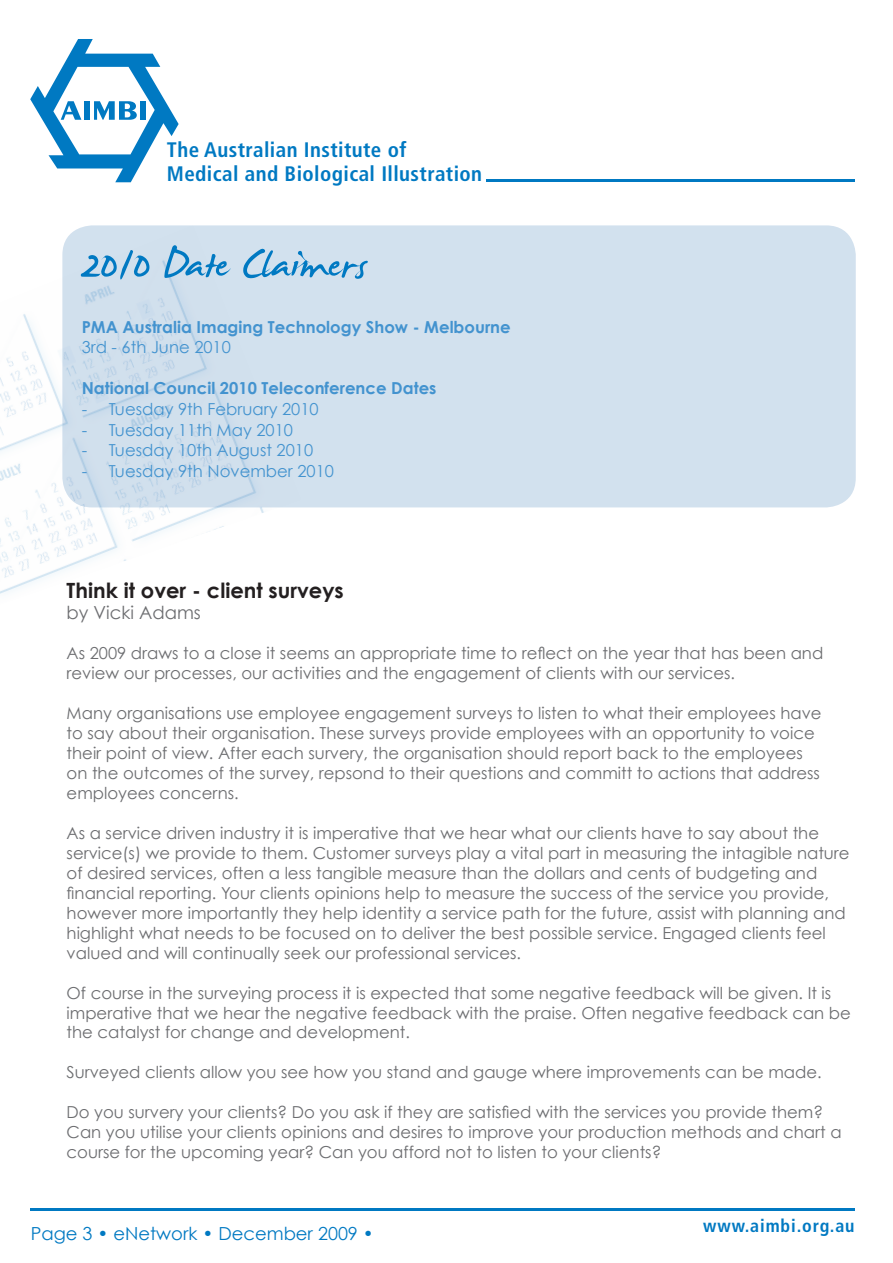
<style>
.page{position:relative;width:893px;height:1263px;background:#fff}
.page>*{position:absolute;margin:0;border:0;box-sizing:border-box;transform-origin:0 0}
.t1{font:66px "James Fajardo";color:#0079c2}
.t2{font:700 condensed 21px/24px "Frutiger";letter-spacing:.02em;color:#0079c2}
.t3{font:700 21px "Century Gothic";color:#231f20}
.t4{font:18px "Century Gothic";color:#0079c2}
.t5{font:700 condensed 18px "Frutiger";letter-spacing:.05em;color:#0079c2}
.t6{font:18px "Century Gothic";color:#6c6d70}
.t7{font:16.5px/20px "Century Gothic";color:#6c6d70}
.t8{font:16.5px "Century Gothic";color:#4393cf}
.t9{font:700 16.5px "Century Gothic";color:#4393cf}
</style>
<div class="page">
<svg style="left:30px;top:39px;width:149px;height:143px"></svg>
<div style="left:140px;top:101px;width:6px;height:19px;background:#0079c2"></div>
<hr style="left:486px;top:179px;width:369px;height:2px;background:#0079c2">
<hr style="left:30px;top:1208px;width:825px;height:3px;background:#0079c2">
<img style="left:0;top:230px;width:301px;height:364px">
<div style="left:62px;top:225px;width:794px;height:282px;background:#d2e1ee;border-radius:30px"></div>
<p class="t2" style="left:167px;top:138px;width:317px">The Australian Institute of<br>Medical and Biological Illustration</p>
<h1 class="t1" style="left:82px;top:230px;width:286px">2010 Date Claimers</h1>
<p class="t9" style="left:82px;top:316px;width:431px">PMA Australia Imaging Technology Show - Melbourne</p>
<p class="t8" style="left:82px;top:337px;width:151px">3rd - 6th June 2010</p>
<p class="t9" style="left:82px;top:378px;width:356px">National Council 2010 Teleconference Dates</p>
<p class="t8" style="left:82px;top:399px;width:238px">- Tuesday 9th February 2010</p>
<p class="t8" style="left:82px;top:419px;width:213px">- Tuesday 11th May 2010</p>
<p class="t8" style="left:82px;top:440px;width:233px">- Tuesday 10th August 2010</p>
<p class="t8" style="left:82px;top:461px;width:254px">- Tuesday 9th November 2010</p>
<p class="t3" style="left:67px;top:577px;width:279px">Think it over - client surveys</p>
<p class="t6" style="left:67px;top:601px;width:136px">by Vicki Adams</p>
<p class="t7" style="left:67px;top:643px;width:758px">As 2009 draws to a close it seems an appropriate time to reflect on the year that has been and review our processes, our activities and the engagement of clients with our services.</p>
<p class="t7" style="left:67px;top:703px;width:756px">Many organisations use employee engagement surveys to listen to what their employees have to say about their organisation. These surveys provide employees with an opportunity to voice their point of view. After each survery, the organisation should report back to the employees on the outcomes of the survey, repsond to their questions and committ to actions that address employees concerns.</p>
<p class="t7" style="left:67px;top:823px;width:784px">As a service driven industry it is imperative that we hear what our clients have to say about the service(s) we provide to them. Customer surveys play a vital part in measuring the intagible nature of desired services, often a less tangible measure than the dollars and cents of budgeting and financial reporting. Your clients opinions help to measure the success of the service you provide, however more importantly they help identity a service path for the future, assist with planning and highlight what needs to be focused on to deliver the best possible service. Engaged clients feel valued and will continually seek our professional services.</p>
<p class="t7" style="left:67px;top:982px;width:786px">Of course in the surveying process it is expected that some negative feedback will be given. It is imperative that we hear the negative feedback with the praise. Often negative feedback can be the catalyst for change and development.</p>
<p class="t7" style="left:67px;top:1062px;width:756px">Surveyed clients allow you see how you stand and gauge where improvements can be made.</p>
<p class="t7" style="left:67px;top:1102px;width:776px">Do you survery your clients? Do you ask if they are satisfied with the services you provide them?<br>Can you utilise your clients opinions and desires to improve your production methods and chart a course for the upcoming year? Can you afford not to listen to your clients?</p>
<p class="t4" style="left:31px;top:1223px;width:344px">Page 3 • eNetwork • December 2009 •</p>
<p class="t5" style="left:703px;top:1215px;width:153px">www.aimbi.org.au</p>
</div>
